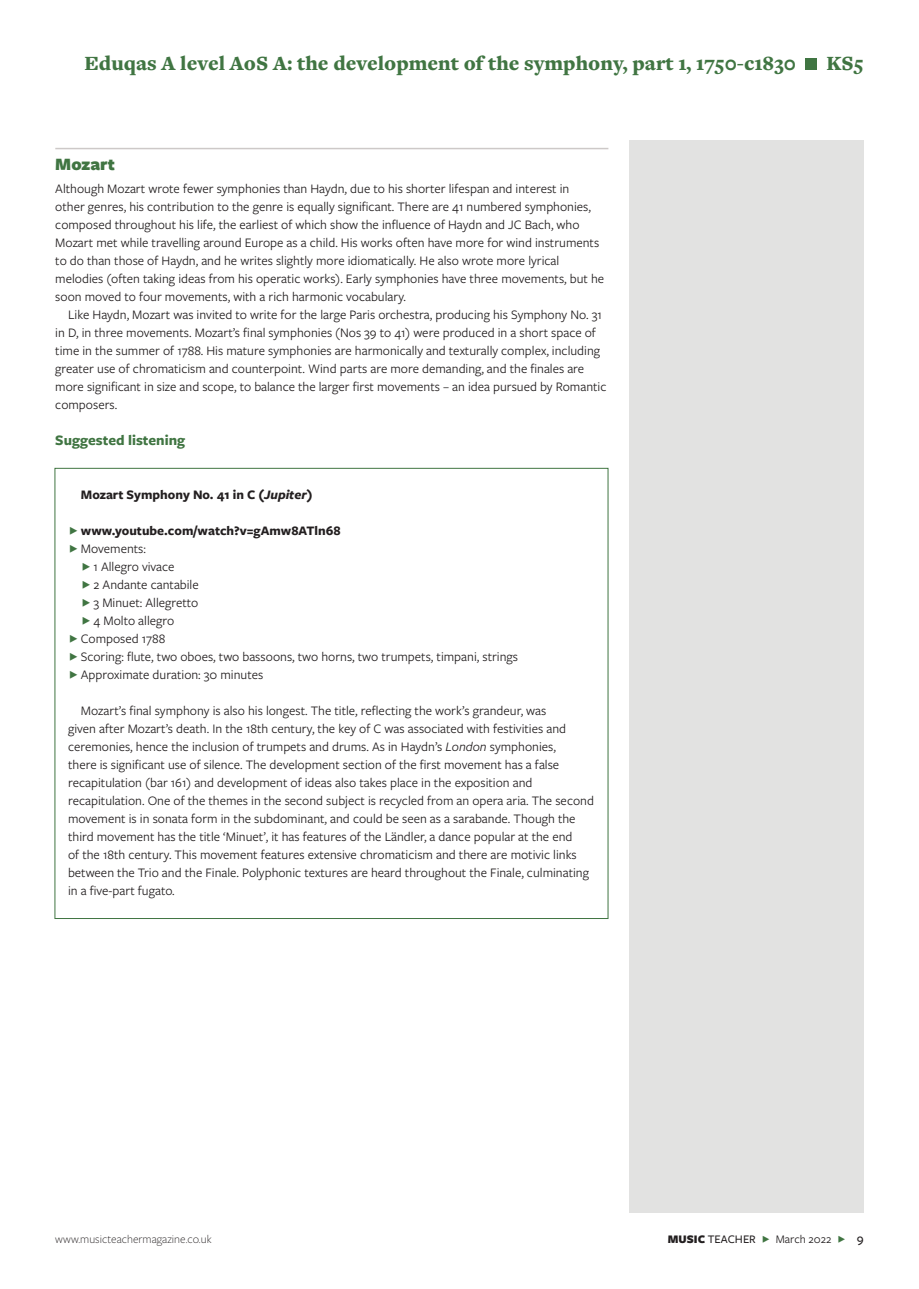
<style>
.page{position:relative;width:919px;height:1289px;background:#fff}
.page>*{position:absolute;margin:0;border:0;box-sizing:border-box;transform-origin:0 0}
.t1{font:900 21px "Freight Text Pro";color:#407542}
.t2{font:900 18px "Freight Sans Pro";color:#407542}
.t3{font:700 15px "Freight Sans Pro";color:#407542}
.t4{font:13.5px/18px "Freight Sans Pro";color:#231f20}
.t5{font:700 13.5px "Freight Sans Pro";color:#231f20}
.t6{font:300 12px "Freight Sans Pro";color:#231f20}
.t7{font:12px "Freight Sans Pro";color:#231f20}
.s1{font-style:italic}
.s2{font-weight:900}
.s3{font-weight:500}
.s4{color:#407542}
.s5{font-weight:500;font-size:13.5px}
</style>
<div class="page">
<div style="left:629px;top:140px;width:234px;height:1072px;background:#e2e2e1"></div>
<div style="left:805px;top:59px;width:11px;height:11px;background:#407542"></div>
<hr style="left:55px;top:148px;width:553px;height:1px;background:#cdc9c8">
<h1 class="t1" style="left:84px;top:49px;width:713px">Eduqas A level AoS A: the development of the symphony, part 1, 1750-c1830</h1>
<h1 class="t1" style="left:826px;top:49px;width:39px">KS5</h1>
<h2 class="t2" style="left:55px;top:152px;width:61px">Mozart</h2>
<p class="t4" style="left:55px;top:179px;width:550px">Although Mozart wrote fewer symphonies than Haydn, due to his shorter lifespan and interest in<br>other genres, his contribution to the genre is equally significant. There are 41 numbered symphonies, composed throughout his life, the earliest of which show the influence of Haydn and JC Bach, who Mozart met while travelling around Europe as a child. His works often have more for wind instruments to do than those of Haydn, and he writes slightly more idiomatically. He also wrote more lyrical melodies (often taking ideas from his operatic works). Early symphonies have three movements, but he soon moved to four movements, with a rich harmonic vocabulary.</p>
<p class="t4" style="left:55px;top:305px;width:552px;text-indent:13px">Like Haydn, Mozart was invited to write for the large Paris orchestra, producing his Symphony No. 31 in D, in three movements. Mozart’s final symphonies (Nos 39 to 41) were produced in a short space of time in the summer of 1788. His mature symphonies are harmonically and texturally complex, including greater use of chromaticism and counterpoint. Wind parts are more demanding, and the finales are more significant in size and scope, to balance the larger first movements – an idea pursued by Romantic composers.</p>
<p class="t3" style="left:55px;top:430px;width:131px">Suggested listening</p>
<p class="t5" style="left:81px;top:485px;width:233px">Mozart Symphony No. 41 in C (<span class="s1">Jupiter</span>)</p>
<p class="t5" style="left:81px;top:521px;width:261px">www.youtube.com/watch?v=gAmw8ATln68</p>
<p class="t4" style="left:81px;top:539px;width:67px">Movements:</p>
<p class="t4" style="left:94px;top:557px;width:82px">1 Allegro vivace</p>
<p class="t4" style="left:94px;top:575px;width:107px">2 Andante cantabile</p>
<p class="t4" style="left:94px;top:593px;width:106px">3 Minuet: Allegretto</p>
<p class="t4" style="left:94px;top:611px;width:82px">4 Molto allegro</p>
<p class="t4" style="left:81px;top:629px;width:86px">Composed 1788</p>
<p class="t4" style="left:81px;top:647px;width:439px">Scoring: flute, two oboes, two bassoons, two horns, two trumpets, timpani, strings</p>
<p class="t4" style="left:81px;top:665px;width:184px">Approximate duration: 30 minutes</p>
<p class="t4" style="left:68px;top:701px;width:527px;text-indent:13px">Mozart’s final symphony is also his longest. The title, reflecting the work’s grandeur, was<br>given after Mozart’s death. In the 18th century, the key of C was associated with festivities and ceremonies, hence the inclusion of trumpets and drums. As in Haydn’s <span class="s1">London</span> symphonies,<br>there is significant use of silence. The development section of the first movement has a false recapitulation (bar 161) and development of ideas also takes place in the exposition and recapitulation. One of the themes in the second subject is recycled from an opera aria. The second movement is in sonata form in the subdominant, and could be seen as a sarabande. Though the third movement has the title ‘Minuet’, it has features of the Ländler, a dance popular at the end<br>of the 18th century. This movement features extensive chromaticism and there are motivic links between the Trio and the Finale. Polyphonic textures are heard throughout the Finale, culminating in a five-part fugato.</p>
<p class="t6" style="left:55px;top:1230px;width:158px">www.musicteachermagazine.co.uk</p>
<p class="t7" style="left:667px;top:1230px;width:197px"><span class="s2">MUSIC</span> <span class="s3">TEACHER</span> <span class="s4">F</span> March 2022 <span class="s4">F</span> <span class="s5">9</span></p>
</div>
